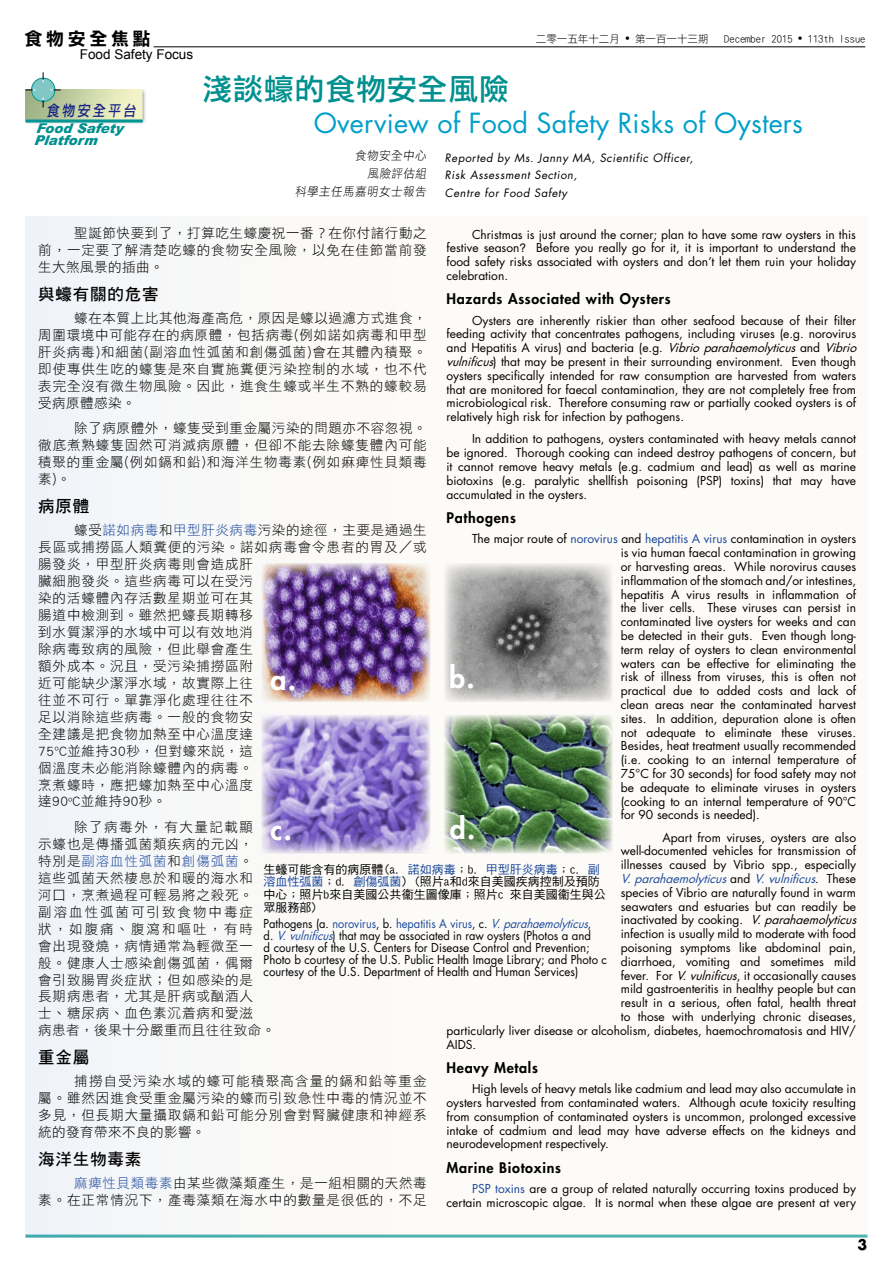
<style>
.page{position:relative;width:893px;height:1263px;background:#fff}
.page>*{position:absolute;margin:0;border:0;box-sizing:border-box;transform-origin:0 0}
.t1{font:30px "DF Li Hei Md WIN BF";letter-spacing:.025em;color:#00908f}
.t2{font:800 28.2px "Futura";color:#fff}
.t3{font:27px "Futura";letter-spacing:.005em;color:#00a0ca}
.t4{font:18px "DF Li Hei W7 WIN BF";letter-spacing:.2em;color:#000}
.t5{font:16.5px "DF Hei Bd HK BF";letter-spacing:.05em;color:#000}
.t6{font:15px "DF Li Hei Md WIN BF";color:#172385;scale:.85 1}
.t7{font:800 14.25px "Futura";letter-spacing:.05em;color:#000}
.t8{font:700 14.25px "Futura";color:#000}
.t9{font:13.5px/17px "DF Li Hei W3 WINP BF";letter-spacing:.065em;color:#000;text-align:justify}
.t10{font:13.5px/17px "DF Li Hei W3 WINP BF";letter-spacing:.045em;color:#000;text-align:right}
.t11{font:italic 900 13.5px/12px "Arial";color:#00908f}
.t12{font:13.5px "Arial";color:#000}
.t13{font:12px/13.8px "Futura";color:#000;text-align:justify}
.t14{font:12px/12px "Futura";color:#000;scale:.92 1}
.t15{font:12px/12.8px "DF Hei Md HKSCS U";color:#000}
.t16{font:italic 12px "Futura";color:#1b489d}
.t17{font:12px/17.7px "DF Hei Lt HK BF";color:#000;text-align:right;scale:.95 1}
.t18{font:11.25px/17.5px "Futura";color:#000}
.t19{font:10.5px "DF Li Hei W3 WIN BF";color:#000}
.s1{font-family:"Arial";font-size:13.5px}
.s2{color:#1b489d}
.s3{font-family:"Helvetica"}
.s4{font-style:italic}
.s5{font-style:normal;color:#000}
.s6{font-style:italic;color:#1b489d}
</style>
<div class="page">
<hr style="left:154px;top:47px;width:711px;height:1px;background:#000">
<div style="left:26px;top:216px;width:841px;height:1021px;background:#fdfbf7"></div>
<img style="left:262px;top:563px;width:168px;height:139px">
<img style="left:444px;top:563px;width:168px;height:139px">
<img style="left:261px;top:715px;width:169px;height:138px">
<img style="left:444px;top:715px;width:168px;height:138px">
<img style="left:26px;top:90px;width:120px;height:34px">
<div style="left:32px;top:78px;width:23px;height:24px;background:#81c7c6;border-radius:50%"></div>
<div style="left:31px;top:78px;width:24px;height:24px;border:1px solid #009693;border-radius:50%"></div>
<hr style="left:26px;top:120px;width:117px;height:3px;background:#009693">
<h3 class="t4" style="left:25px;top:30px;width:127px">食物安全焦點</h3>
<p class="t12" style="left:80px;top:46px;width:115px">Food Safety Focus</p>
<p class="t6" style="left:47px;top:103px;width:109px">食物安全平台</p>
<p class="t11" style="left:34px;top:122px;width:91px">Food Safety<br>Platform</p>
<p class="t19" style="left:536px;top:33px;width:174px">二零一五年十二月 <span class="s1">•</span> 第一百一十三期</p>
<p class="t19" style="left:724px;top:33px;width:143px">December 2015 <span class="s1">•</span> 113th Issue</p>
<h1 class="t1" style="left:202px;top:74px;width:308px">淺談蠔的食物安全風險</h1>
<h3 class="t3" style="left:314px;top:106px;width:490px">Overview of Food Safety Risks of Oysters</h3>
<p class="t17" style="left:295px;top:147px;width:142px">食物安全中心<br>風險評估組<br>科學主任馬嘉明女士報告</p>
<p class="t18" style="left:445px;top:149px;width:252px">Reported by Ms. Janny MA, Scientific Officer,<br>Risk Assessment Section,<br>Centre for Food Safety</p>
<p class="t9" style="left:38px;top:225px;width:390px;text-indent:36px">聖誕節快要到了，打算吃生蠔慶祝一番？在你付諸行動之前，一定要了解清楚吃蠔的食物安全風險，以免在佳節當前發生大煞風景的插曲。</p>
<h3 class="t5" style="left:38px;top:286px;width:122px">與蠔有關的危害</h3>
<p class="t9" style="left:38px;top:310px;width:390px;text-indent:36px">蠔在本質上比其他海產高危，原因是蠔以過濾方式進食，周圍環境中可能存在的病原體，包括病毒(例如諾如病毒和甲型肝炎病毒)和細菌(副溶血性弧菌和創傷弧菌)會在其體內積聚。即使專供生吃的蠔隻是來自實施糞便污染控制的水域，也不代表完全沒有微生物風險。因此，進食生蠔或半生不熟的蠔較易受病原體感染。</p>
<p class="t9" style="left:38px;top:420px;width:390px;text-indent:36px">除了病原體外，蠔隻受到重金屬污染的問題亦不容忽視。徹底煮熟蠔隻固然可消滅病原體，但卻不能去除蠔隻體內可能積聚的重金屬(例如鎘和鉛)和海洋生物毒素(例如痳痺性貝類毒素)。</p>
<h3 class="t5" style="left:38px;top:498px;width:53px">病原體</h3>
<p class="t9" style="left:38px;top:522px;width:390px;text-align:left;text-indent:36px">蠔受<span class="s2">諾如病毒</span>和<span class="s2">甲型肝炎病毒</span>污染的途徑，主要是通過生長區或捕撈區人類糞便的污染。諾如病毒會令患者的胃及／或腸發炎，甲型肝炎病毒則會造成肝<br>臟細胞發炎。這些病毒可以在受污<br>染的活蠔體內存活數星期並可在其<br>腸道中檢測到。雖然把蠔長期轉移<br>到水質潔淨的水域中可以有效地消<br>除病毒致病的風險，但此舉會產生<br>額外成本。況且，受污染捕撈區附<br>近可能缺少潔淨水域，故實際上往<br>往並不可行。單靠淨化處理往往不<br>足以消除這些病毒。一般的食物安<br>全建議是把食物加熱至中心溫度達<br>75<sup>o</sup>C並維持30秒，但對蠔來說，這<br>個溫度未必能消除蠔體內的病毒。<br>烹煮蠔時，應把蠔加熱至中心溫度<br>達90<sup>o</sup>C並維持90秒。</p>
<p class="t9" style="left:38px;top:818px;width:239px;text-align:left;text-indent:36px">除了病毒外，有大量記載顯<br>示蠔也是傳播弧菌類疾病的元凶，<br>特別是<span class="s2">副溶血性弧菌</span>和<span class="s2">創傷弧菌</span>。<br>這些弧菌天然棲息於和暖的海水和<br>河口，烹煮過程可輕易將之殺死。<br>副溶血性弧菌可引致食物中毒症<br>狀，如腹痛、腹瀉和嘔吐，有時<br>會出現發燒，病情通常為輕微至一<br>般。健康人士感染創傷弧菌，偶爾<br>會引致腸胃炎症狀；但如感染的是<br>長期病患者，尤其是肝病或酗酒人<br>士、糖尿病、血色素沉着病和愛滋<br>病患者，後果十分嚴重而且往往致命。</p>
<h3 class="t5" style="left:38px;top:1049px;width:53px">重金屬</h3>
<p class="t9" style="left:38px;top:1073px;width:390px;text-indent:36px">捕撈自受污染水域的蠔可能積聚高含量的鎘和鉛等重金屬。雖然因進食受重金屬污染的蠔而引致急性中毒的情況並不多見，但長期大量攝取鎘和鉛可能分別會對腎臟健康和神經系統的發育帶來不良的影響。</p>
<h3 class="t5" style="left:38px;top:1150px;width:105px">海洋生物毒素</h3>
<p class="t10" style="left:38px;top:1174px;width:390px"><span class="s2">麻痺性貝類毒素</span>由某些微藻類產生，是一組相關的天然毒<br>素。在正常情況下，產毒藻類在海水中的數量是很低的，不足</p>
<p class="t13" style="left:446px;top:227px;width:411px;text-indent:26px">Christmas is just around the corner; plan to have some raw oysters in this festive season<span class="s3">?</span> Before you really go for it, it is important to understand the food safety risks associated with oysters and don’t let them ruin your holiday celebration.</p>
<p class="t7" style="left:446px;top:290px;width:226px">Hazards Associated with Oysters</p>
<p class="t13" style="left:446px;top:313px;width:415px;text-align:left;text-indent:26px">Oysters are inherently riskier than other seafood because of their filter feeding activity that concentrates pathogens, including viruses (e.g. norovirus and Hepatitis A virus) and bacteria (e.g. <span class="s4">Vibrioparahaemolyticus</span>and <span class="s4">Vibrio vulnificus</span>) that may be present in their surrounding environment. Even though oysters specifically intended for raw consumption are harvested from waters that are monitored for faecal contamination, they are not completely free from microbiological risk. Therefore consuming raw or partially cooked oysters is of relatively high risk for infection by pathogens.</p>
<p class="t13" style="left:446px;top:432px;width:411px;text-indent:26px">In addition to pathogens, oysters contaminated with heavy metals cannot be ignored. Thorough cooking can indeed destroy pathogens of concern, but it cannot remove heavy metals (e.g. cadmium and lead) as well as marine biotoxins (e.g. paralytic shellfish poisoning (PSP) toxins) that may have accumulated in the oysters.</p>
<p class="t7" style="left:446px;top:509px;width:71px">Pathogens</p>
<p class="t13" style="left:621px;top:532px;width:237px;text-indent:-149px">The major route of <span class="s2">norovirus</span> and <span class="s2">hepatitis A virus</span> contamination in oysters is via human faecal contamination in growing or harvesting areas. While norovirus causes inflammation of the stomach and/or intestines, hepatitis A virus results in inflammation of the liver cells. These viruses can persist in contaminated live oysters for weeks and can be detected in their guts. Even though long&shy;term relay of oysters to clean environmental waters can be effective for eliminating the risk of illness from viruses, this is often not practical due to added costs and lack of clean areas near the contaminated harvest sites. In addition, depuration alone is often not adequate to eliminate these viruses.<br>Besides, heat treatment usually recommended (i.e. cooking to an internal temperature of 75°C for 30 seconds) for food safety may not be adequate to eliminate viruses in oysters (cooking to an internal temperature of 90°C for 90 seconds is needed).</p>
<p class="t13" style="left:662px;top:830px;width:195px">Apart from viruses, oysters are also</p>
<p class="t13" style="left:621px;top:844px;width:237px">well-documented vehicles for transmission of</p>
<p class="t13" style="left:621px;top:858px;width:237px">illnesses caused by Vibrio spp., especially</p>
<p class="t16" style="left:621px;top:871px;width:237px">V. parahaemolyticus <span class="s5">a n d</span> V.vulnificus<span class="s5">. T h e s e</span></p>
<p class="t13" style="left:621px;top:886px;width:237px">species of Vibrio are naturally found in warm</p>
<p class="t13" style="left:621px;top:899px;width:237px">seawaters and estuaries but can readily be</p>
<p class="t13" style="left:621px;top:913px;width:241px">inactivated by cooking. <span class="s4">V.parahaemolyticus</span></p>
<p class="t13" style="left:621px;top:927px;width:237px">infection is usually mild to moderate with food</p>
<p class="t13" style="left:621px;top:941px;width:237px">poisoning symptoms like abdominal pain,</p>
<p class="t13" style="left:621px;top:955px;width:237px">diarrhoea, vomiting and sometimes mild</p>
<p class="t13" style="left:621px;top:968px;width:237px">fever. For <span class="s4">V.vulnificus</span>, it occasionally causes</p>
<p class="t13" style="left:621px;top:982px;width:237px">mild gastroenteritis in healthy people but can</p>
<p class="t13" style="left:621px;top:996px;width:237px">result in a serious, often fatal, health threat</p>
<p class="t13" style="left:621px;top:1010px;width:237px">to those with underlying chronic diseases,</p>
<p class="t13" style="left:446px;top:1024px;width:411px">particularly liver disease or alcoholism, diabetes, haemochromatosis and HIV/</p>
<p class="t13" style="left:446px;top:1037px;width:31px">AIDS.</p>
<p class="t7" style="left:446px;top:1059px;width:93px">Heavy Metals</p>
<p class="t13" style="left:446px;top:1082px;width:411px;text-indent:26px">High levels of heavy metals like cadmium and lead may also accumulate in oysters harvested from contaminated waters. Although acute toxicity resulting from consumption of contaminated oysters is uncommon, prolonged excessive intake of cadmium and lead may have adverse effects on the kidneys and neurodevelopment respectively.</p>
<p class="t7" style="left:446px;top:1158px;width:116px">Marine Biotoxins</p>
<p class="t13" style="left:446px;top:1182px;width:411px;text-align:right"><span class="s2">PSP toxins</span> are a group of related naturally occurring toxins produced by certain microscopic algae. It is normal when these algae are present at very</p>
<h2 class="t2" style="left:270px;top:661px;width:27px">a.</h2>
<h2 class="t2" style="left:449px;top:660px;width:27px">b.</h2>
<h2 class="t2" style="left:271px;top:812px;width:23px">c.</h2>
<h2 class="t2" style="left:450px;top:810px;width:27px">d.</h2>
<p class="t15" style="left:264px;top:863px;width:343px">生蠔可能含有的病原體(a. <span class="s2">諾如病毒</span>；b. <span class="s2">甲型肝炎病毒</span>；c. <span class="s2">副溶血性弧菌</span>；d. <span class="s2">創傷弧菌</span>) (照片a和d來自美國疾病控制及預防中心；照片b來自美國公共衞生圖像庫；照片c 來自美國衞生與公眾服務部)</p>
<p class="t14" style="left:264px;top:918px;width:375px">Pathogens (a. <span class="s2">norovirus</span>, b. <span class="s2">hepatitis A virus</span>, c. <span class="s6">V.parahaemolyticus</span>,<br>d. <span class="s6">V.vulnificus</span>) that may be associated in raw oysters (Photos a and<br>d courtesy of the U.S. Centers for Disease Control and Prevention; Photo b courtesy of the U.S. Public Health Image Library; and Photo c courtesy of the U.S. Department of Health and Human Services)</p>
<p class="t8" style="left:858px;top:1235px;width:11px">3</p>
</div>
